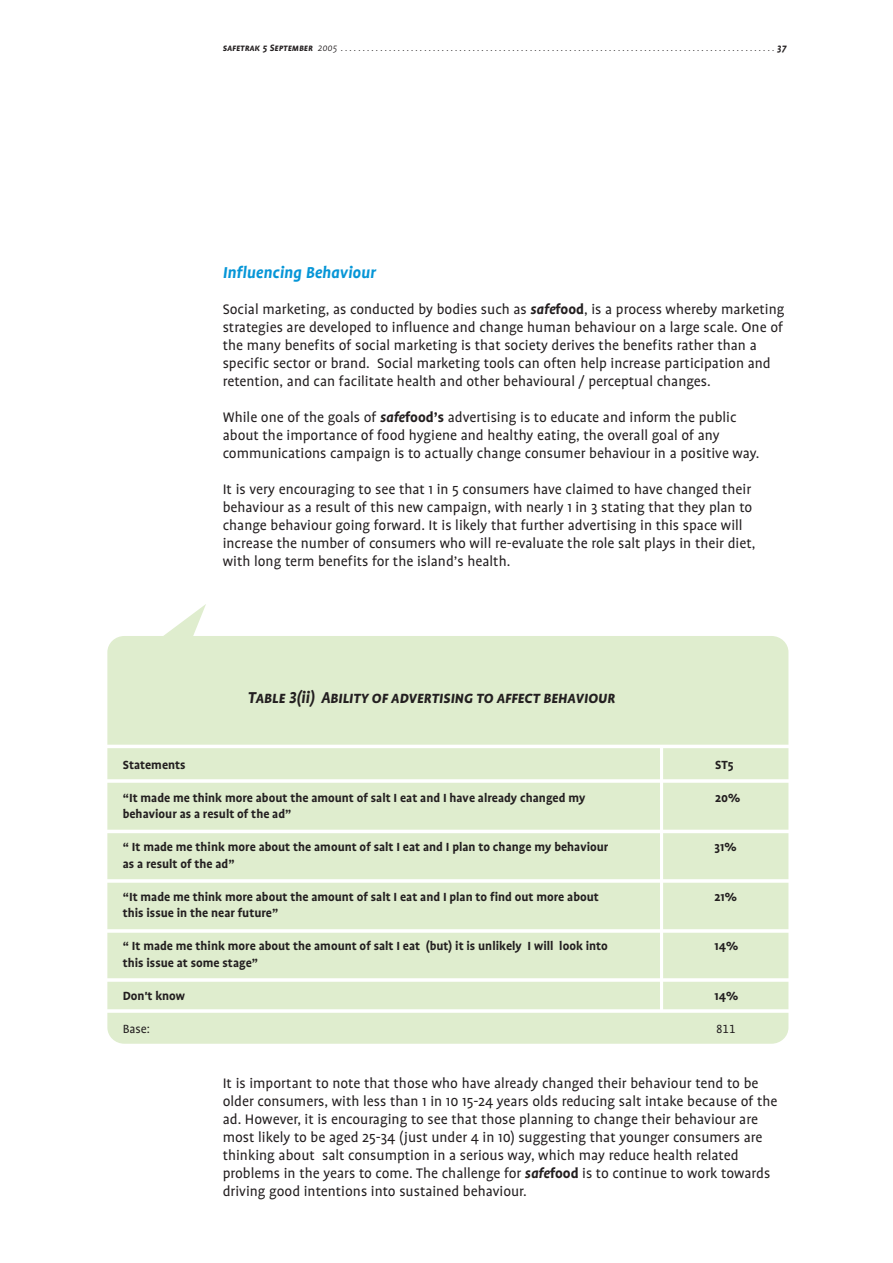
<style>
.page{position:relative;width:893px;height:1263px;background:#fff}
.page>*{position:absolute;margin:0;border:0;box-sizing:border-box;transform-origin:0 0}
.t1{font:italic 700 18px "Profile SC";letter-spacing:-.02em;color:#231f20}
.t2{font:italic 700 18px "Profile";color:#0696d7}
.t3{font:15.75px/18px "Profile";color:#231f20}
.t4{font:700 13.5px "Profile";color:#231f20}
.t5{font:13.5px "Profile";color:#231f20}
.t6{font:13.5px "Profile NO";color:#231f20}
.t7{font:italic 300 10.5px "Profile SC";color:#231f20}
.s1{font-weight:700}
.s2{font-weight:700;font-style:italic}
.s3{font-family:"Profile NO"}
.s4{font-family:"Profile"}
</style>
<div class="page">
<svg style="left:107px;top:604px;width:681px;height:440px;background:#e1eed1"></svg>
<hr style="left:105px;top:745px;width:730px;height:3px;background:#fff">
<hr style="left:102px;top:830px;width:738px;height:3px;background:#fff">
<svg style="left:107px;top:879px;width:681px;height:4px"></svg>
<svg style="left:107px;top:929px;width:681px;height:4px"></svg>
<svg style="left:107px;top:978px;width:681px;height:4px"></svg>
<svg style="left:107px;top:1009px;width:681px;height:4px"></svg>
<hr style="left:96px;top:779px;width:738px;height:4px;background:#fff">
<hr style="left:660px;top:746px;width:3px;height:265px;background:#fff">
<p class="t7" style="left:223px;top:41px;width:565px"><span class="s1">safetrak 5 September</span> 2005 . . . . . . . . . . . . . . . . . . . . . . . . . . . . . . . . . . . . . . . . . . . . . . . . . . . . . . . . . . . . . . . . . . . . . . . . . . . . . . . . . . . . . . . . . . . . . . . . . . . <span class="s1">37</span></p>
<p class="t2" style="left:223px;top:265px;width:155px">Influencing Behaviour</p>
<p class="t3" style="left:223px;top:300px;width:563px">Social marketing, as conducted by bodies such as <span class="s2">safe</span><span class="s1">food</span>, is a process whereby marketing strategies are developed to influence and change human behaviour on a large scale. One of the many benefits of social marketing is that society derives the benefits rather than a specific sector or brand. Social marketing tools can often help increase participation and retention, and can facilitate health and other behavioural / perceptual changes.</p>
<p class="t3" style="left:223px;top:408px;width:538px">While one of the goals of <span class="s2">safe</span><span class="s1">food’s</span> advertising is to educate and inform the public about the importance of food hygiene and healthy eating, the overall goal of any communications campaign is to actually change consumer behaviour in a positive way.</p>
<p class="t3" style="left:223px;top:480px;width:534px">It is very encouraging to see that 1 in 5 consumers have claimed to have changed their behaviour as a result of this new campaign, with nearly 1 in 3 stating that they plan to change behaviour going forward. It is likely that further advertising in this space will increase the number of consumers who will re-evaluate the role salt plays in their diet, with long term benefits for the island’s health.</p>
<p class="t1" style="left:248px;top:686px;width:369px">Table <span class="s3">3</span><span class="s4">(ii)</span> Ability of advertising to affect behaviour</p>
<p class="t4" style="left:123px;top:759px;width:64px">Statements</p>
<p class="t4" style="left:715px;top:759px;width:20px">ST5</p>
<p class="t4" style="left:123px;top:792px;width:464px">“It made me think more about the amount of salt I eat and I have already changed my</p>
<p class="t4" style="left:715px;top:792px;width:27px">20%</p>
<p class="t4" style="left:123px;top:809px;width:170px">behaviour as a result of the ad”</p>
<p class="t4" style="left:123px;top:842px;width:487px">“ It made me think more about the amount of salt I eat and I plan to change my behaviour</p>
<p class="t4" style="left:714px;top:842px;width:23px">31%</p>
<p class="t4" style="left:123px;top:858px;width:113px">as a result of the ad”</p>
<p class="t4" style="left:123px;top:891px;width:477px">“It made me think more about the amount of salt I eat and I plan to find out more about</p>
<p class="t4" style="left:714px;top:891px;width:24px">21%</p>
<p class="t4" style="left:123px;top:908px;width:157px">this issue in the near future”</p>
<p class="t4" style="left:123px;top:941px;width:486px">“ It made me think more about the amount of salt I eat (but) it is unlikely I will look into</p>
<p class="t4" style="left:714px;top:941px;width:25px">14%</p>
<p class="t4" style="left:123px;top:957px;width:137px">this issue at some stage”</p>
<p class="t4" style="left:123px;top:990px;width:64px">Don't know</p>
<p class="t4" style="left:714px;top:990px;width:25px">14%</p>
<p class="t5" style="left:123px;top:1023px;width:29px">Base:</p>
<p class="t6" style="left:716px;top:1020px;width:21px">811</p>
<p class="t3" style="left:223px;top:1074px;width:556px">It is important to note that those who have already changed their behaviour tend to be older consumers, with less than 1 in 10 15-24 years olds reducing salt intake because of the ad. However, it is encouraging to see that those planning to change their behaviour are most likely to be aged 25-34 (just under 4 in 10) suggesting that younger consumers are thinking about salt consumption in a serious way, which may reduce health related problems in the years to come. The challenge for <span class="s2">safe</span><span class="s1">food</span> is to continue to work towards driving good intentions into sustained behaviour.</p>
</div>
